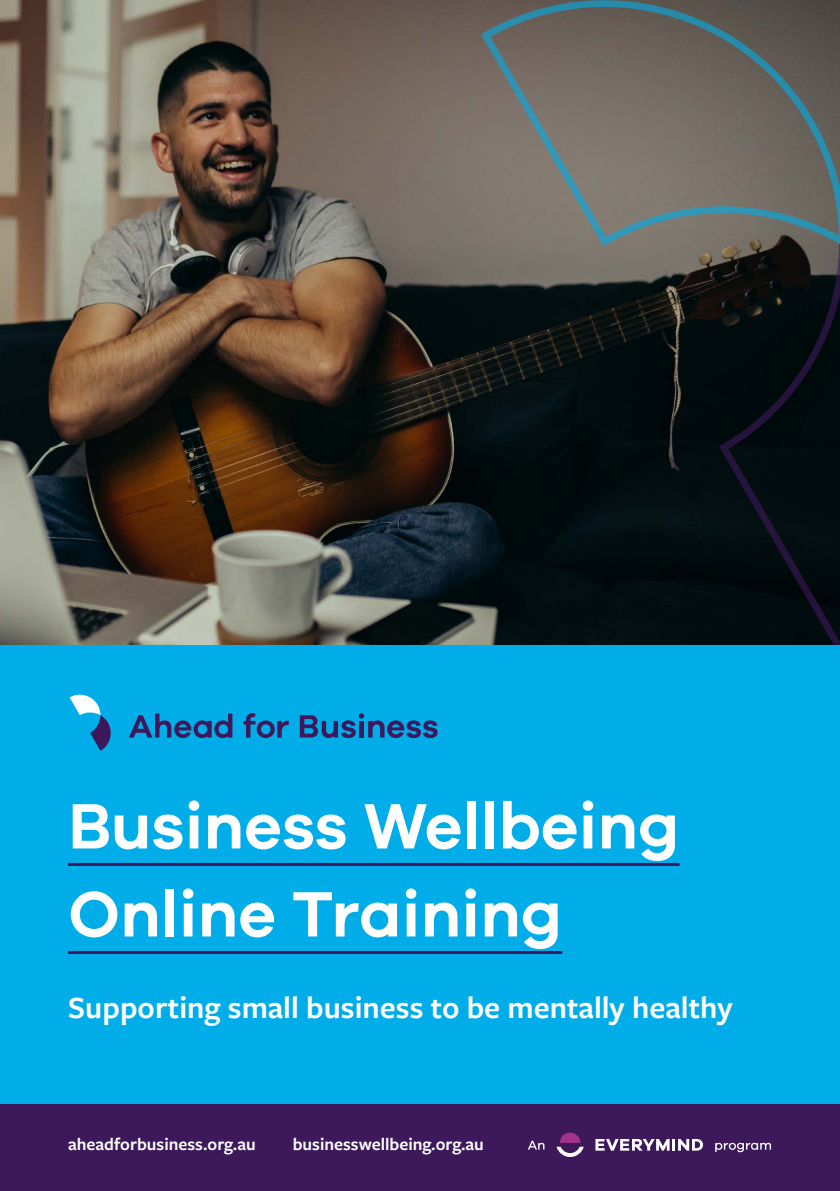
<style>
.page{position:relative;width:840px;height:1191px;background:#fff}
.page>*{position:absolute;margin:0;border:0;box-sizing:border-box;transform-origin:0 0}
.t1{font:600 66px/88px "Galano Grotesque";color:#fff}
.t2{font:600 32px "Freight Sans Pro";color:#fff}
.t3{font:600 18px "Freight Sans Pro";color:#fff}
</style>
<div class="page">
<img style="left:0;top:0;width:839px;height:645px">
<svg style="left:718px;top:247px;width:121px;height:397px;background:#080f12"></svg>
<svg style="left:481px;top:0;width:358px;height:247px;background:#6d6c67"></svg>
<div style="left:0;top:645px;width:839px;height:546px;background:#00ade9"></div>
<div style="left:0;top:1104px;width:839px;height:87px;background:#3d195b"></div>
<svg style="left:129px;top:713px;width:160px;height:25px"></svg>
<svg style="left:70px;top:694px;width:41px;height:57px"></svg>
<svg style="left:300px;top:713px;width:137px;height:25px"></svg>
<hr style="left:68px;top:863px;width:611px;height:3px;background:#3d195b">
<hr style="left:68px;top:951px;width:494px;height:3px;background:#3d195b">
<svg style="left:528px;top:1140px;width:16px;height:9px"></svg>
<svg style="left:595px;top:1139px;width:107px;height:11px"></svg>
<svg style="left:556px;top:1132px;width:27px;height:25px"></svg>
<svg style="left:715px;top:1142px;width:55px;height:10px"></svg>
<h1 class="t1" style="left:68px;top:780px;width:612px">Business Wellbeing<br>Online Training</h1>
<h2 class="t2" style="left:68px;top:985px;width:665px">Supporting small business to be mentally healthy</h2>
<p class="t3" style="left:68px;top:1131px;width:189px">aheadforbusiness.org.au</p>
<p class="t3" style="left:292px;top:1131px;width:192px">businesswellbeing.org.au</p>
</div>
